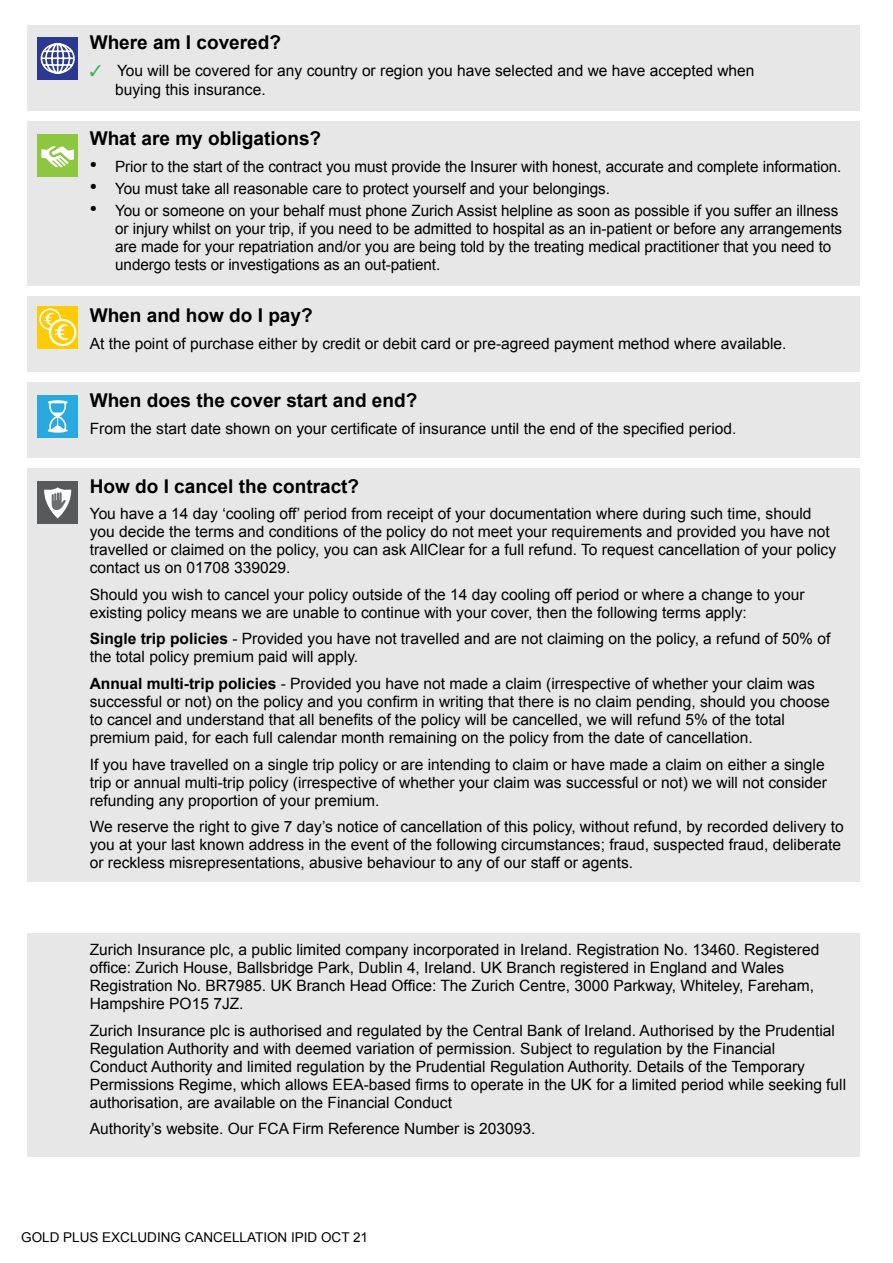
<style>
.page{position:relative;width:893px;height:1263px;background:#fff}
.page>*{position:absolute;margin:0;border:0;box-sizing:border-box;transform-origin:0 0}
.t1{font:700 19.05px "Arial";color:#000}
.t2{font:15.6px/18px "Arial";color:#000}
.t3{font:13.5px "Arial";color:#000}
.s1{color:#39b54a}
.s2{font-size:21px}
.s3{font-weight:700}
</style>
<div class="page">
<div style="left:27px;top:25px;width:832px;height:86px;background:#e7e7e8"></div>
<div style="left:37px;top:38px;width:41px;height:42px;background:#2b3990"></div>
<svg style="left:40px;top:43px;width:35px;height:31px"></svg>
<div style="left:27px;top:121px;width:832px;height:165px;background:#e7e7e8"></div>
<div style="left:37px;top:134px;width:41px;height:43px;background:#8dc63f"></div>
<svg style="left:41px;top:146px;width:33px;height:22px"></svg>
<div style="left:27px;top:297px;width:832px;height:75px;background:#e7e7e8"></div>
<div style="left:27px;top:382px;width:832px;height:75px;background:#e7e7e8"></div>
<div style="left:37px;top:395px;width:41px;height:43px;background:#28aae1"></div>
<svg style="left:48px;top:400px;width:19px;height:33px"></svg>
<div style="left:27px;top:468px;width:832px;height:414px;background:#e7e7e8"></div>
<div style="left:37px;top:481px;width:41px;height:42px;background:#58595b"></div>
<svg style="left:44px;top:487px;width:27px;height:31px"></svg>
<div style="left:27px;top:933px;width:832px;height:224px;background:#e7e7e8"></div>
<div style="left:37px;top:306px;width:41px;height:42px;background:#ffcb05"></div>
<div style="left:39px;top:308px;width:22px;height:22px;border:2px solid #fff;border-radius:50%"></div>
<svg style="left:50px;top:320px;width:25px;height:25px"></svg>
<div style="left:49px;top:319px;width:27px;height:27px;border:2px solid #fff;border-radius:50%"></div>
<svg style="left:43px;top:312px;width:26px;height:29px"></svg>
<p class="t1" style="left:90px;top:30px;width:193px">Where am I covered?</p>
<p class="t2" style="left:115px;top:62px;width:641px;line-height:18.6px;text-indent:-26px"><span class="s1">✓</span> You will be covered for any country or region you have selected and we have accepted when buying this insurance.</p>
<p class="t1" style="left:90px;top:126px;width:233px">What are my obligations?</p>
<p class="t2" style="left:90px;top:158px;width:753px"><span class="s2">•</span> Prior to the start of the contract you must provide the Insurer with honest, accurate and complete information.</p>
<p class="t2" style="left:90px;top:180px;width:522px"><span class="s2">•</span> You must take all reasonable care to protect yourself and your belongings.</p>
<p class="t2" style="left:115px;top:202px;width:728px;text-indent:-26px"><span class="s2">•</span> You or someone on your behalf must phone Zurich Assist helpline as soon as possible if you suffer an illness or injury whilst on your trip, if you need to be admitted to hospital as an in-patient or before any arrangements are made for your repatriation and/or you are being told by the treating medical practitioner that you need to undergo tests or investigations as an out-patient.</p>
<p class="t1" style="left:90px;top:302px;width:224px">When and how do I pay?</p>
<p class="t2" style="left:90px;top:335px;width:698px">At the point of purchase either by credit or debit card or pre-agreed payment method where available.</p>
<p class="t1" style="left:90px;top:388px;width:329px">When does the cover start and end?</p>
<p class="t2" style="left:90px;top:420px;width:648px">From the start date shown on your certificate of insurance until the end of the specified period.</p>
<p class="t1" style="left:90px;top:474px;width:271px">How do I cancel the contract?</p>
<p class="t2" style="left:90px;top:505px;width:748px">You have a 14 day ‘cooling off’ period from receipt of your documentation where during such time, should you decide the terms and conditions of the policy do not meet your requirements and provided you have not travelled or claimed on the policy, you can ask AllClear for a full refund. To request cancellation of your policy contact us on 01708 339029.</p>
<p class="t2" style="left:90px;top:586px;width:716px">Should you wish to cancel your policy outside of the 14 day cooling off period or where a change to your existing policy means we are unable to continue with your cover, then the following terms apply:</p>
<p class="t2" style="left:90px;top:630px;width:742px"><span class="s3">Single trip policies</span> - Provided you have not travelled and are not claiming on the policy, a refund of 50% of the total policy premium paid will apply.</p>
<p class="t2" style="left:90px;top:675px;width:742px"><span class="s3">Annual multi-trip policies</span> - Provided you have not made a claim (irrespective of whether your claim was successful or not) on the policy and you confirm in writing that there is no claim pending, should you choose to cancel and understand that all benefits of the policy will be cancelled, we will refund 5% of the total premium paid, for each full calendar month remaining on the policy from the date of cancellation.</p>
<p class="t2" style="left:90px;top:755px;width:739px">If you have travelled on a single trip policy or are intending to claim or have made a claim on either a single trip or annual multi-trip policy (irrespective of whether your claim was successful or not) we will not consider refunding any proportion of your premium.</p>
<p class="t2" style="left:90px;top:818px;width:755px">We reserve the right to give 7 day’s notice of cancellation of this policy, without refund, by recorded delivery to you at your last known address in the event of the following circumstances; fraud, suspected fraud, deliberate or reckless misrepresentations, abusive behaviour to any of our staff or agents.</p>
<p class="t2" style="left:90px;top:941px;width:731px">Zurich Insurance plc, a public limited company incorporated in Ireland. Registration No. 13460. Registered office: Zurich House, Ballsbridge Park, Dublin 4, Ireland. UK Branch registered in England and Wales Registration No. BR7985. UK Branch Head Office: The Zurich Centre, 3000 Parkway, Whiteley, Fareham, Hampshire PO15 7JZ.</p>
<p class="t2" style="left:90px;top:1021px;width:758px">Zurich Insurance plc is authorised and regulated by the Central Bank of Ireland. Authorised by the Prudential Regulation Authority and with deemed variation of permission. Subject to regulation by the Financial<br>Conduct Authority and limited regulation by the Prudential Regulation Authority. Details of the Temporary Permissions Regime, which allows EEA-based firms to operate in the UK for a limited period while seeking full authorisation, are available on the Financial Conduct</p>
<p class="t2" style="left:90px;top:1120px;width:447px">Authority’s website. Our FCA Firm Reference Number is 203093.</p>
<p class="t3" style="left:21px;top:1228px;width:348px">GOLD PLUS EXCLUDING CANCELLATION IPID OCT 21</p>
</div>
